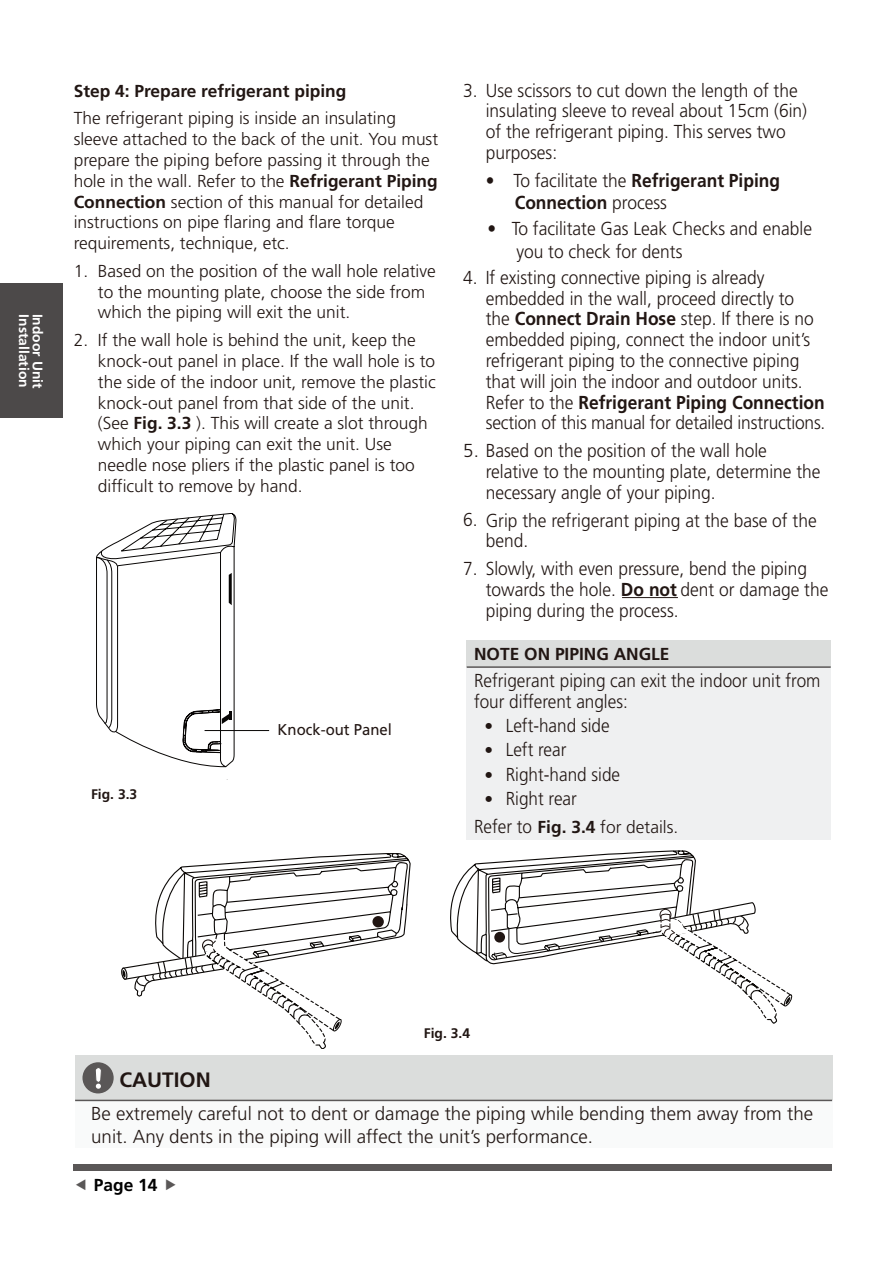
<style>
.page{position:relative;width:893px;height:1263px;background:#fff}
.page>*{position:absolute;margin:0;border:0;box-sizing:border-box;transform-origin:0 0}
.t1{font:700 20.85px "Frutiger LT Std";color:#211613}
.t2{font:300 18.75px/20.9px "Frutiger";color:#211613;scale:.93 1}
.t3{font:300 18.75px/20.9px "Frutiger";color:#211613}
.t4{font:300 18.75px/20.9px "Frutiger";color:#211613;scale:.91 1}
.t5{font:700 18.75px/22.5px "Frutiger LT Std";color:#211613;scale:.93 1}
.t6{font:300 17.4px/20.9px "Frutiger";color:#211613}
.t7{font:700 17.4px "Frutiger LT Std";color:#211613}
.t8{font:700 17.4px "Frutiger LT Std";color:#000}
.t9{font:15.6px "Frutiger LT Std";color:#221613;scale:.95 1}
.t10{font:700 13.8px "Frutiger LT Std";color:#fff}
.t11{font:700 13.8px "Frutiger LT Std";color:#211613}
.s1{font-family:"Frutiger LT Std";font-weight:700}
.s2{font-family:"Frutiger";font-weight:300}
.s3{font-size:17.4px}
.s4{font-size:18.75px}
</style>
<div class="page">
<div style="left:74px;top:1165px;width:758px;height:6px;background:#5a5757"></div>
<svg style="left:450px;top:850px;width:327px;height:174px"></svg>
<svg style="left:491px;top:902px;width:302px;height:118px"></svg>
<svg style="left:157px;top:853px;width:254px;height:50px"></svg>
<svg style="left:121px;top:903px;width:287px;height:146px"></svg>
<div style="left:75px;top:1055px;width:757px;height:45px;background:#dbdddc"></div>
<div style="left:75px;top:1100px;width:757px;height:48px;background:#f9fafa"></div>
<hr style="left:75px;top:1100px;width:757px;height:1px;background:#5a5757">
<div style="left:82px;top:1062px;width:32px;height:31px;background:#5a5757;border-radius:50%"></div>
<svg style="left:95px;top:1062px;width:7px;height:27px"></svg>
<hr style="left:622px;top:597px;width:56px;height:1px;background:#211613">
<div style="left:467px;top:640px;width:364px;height:27px;background:#dbdddc"></div>
<div style="left:467px;top:667px;width:364px;height:173px;background:#eff0f1"></div>
<hr style="left:467px;top:666px;width:364px;height:2px;background:#5a5757">
<div style="left:0;top:284px;width:62px;height:134px;background:#4c4949"></div>
<svg style="left:96px;top:513px;width:141px;height:254px"></svg>
<hr style="left:205px;top:730px;width:64px;height:1px;background:#080605">
<p class="t10" style="left:32px;top:314px;width:75px;rotate:90deg">Installation</p>
<p class="t10" style="left:46px;top:314px;width:76px;rotate:90deg">Indoor Unit</p>
<p class="t7" style="left:74px;top:80px;width:274px">Step 4: Prepare refrigerant piping</p>
<p class="t6" style="left:74px;top:108px;width:366px">The refrigerant piping is inside an insulating sleeve attached to the back of the unit. You must prepare the piping before passing it through the hole in the wall. Refer to the <span class="s1">Refrigerant Piping Connection</span> section of this manual for detailed instructions on pipe flaring and flare torque requirements, technique, etc.</p>
<p class="t6" style="left:98px;top:260px;width:339px;text-indent:-24px">1. Based on the position of the wall hole relative to the mounting plate, choose the side from which the piping will exit the unit.</p>
<p class="t6" style="left:98px;top:330px;width:339px;text-indent:-24px">2. If the wall hole is behind the unit, keep the knock-out panel in place. If the wall hole is to the side of the indoor unit, remove the plastic knock-out panel from that side of the unit. (See <span class="s1">Fig. 3.3</span> ). This will create a slot through which your piping can exit the unit. Use needle nose pliers if the plastic panel is too difficult to remove by hand.</p>
<p class="t11" style="left:91px;top:786px;width:48px">Fig. 3.3</p>
<p class="t9" style="left:278px;top:721px;width:122px">Knock-out Panel</p>
<p class="t2" style="left:486px;top:80px;width:347px;text-indent:-22px">3. Use scissors to cut down the length of the insulating sleeve to reveal about 15cm (6in) of the refrigerant piping. This serves two purposes:</p>
<p class="t5" style="left:515px;top:169px;width:287px;text-indent:-29px"><span class="s2">• To facilitate the</span> Refrigerant Piping<br>Connection <span class="s2">process</span></p>
<p class="t2" style="left:516px;top:217px;width:319px;line-height:22.5px;text-indent:-29px">• To facilitate Gas Leak Checks and enable you to check for dents</p>
<p class="t2" style="left:486px;top:267px;width:354px;text-indent:-22px">4. If existing connective piping is already embedded in the wall, proceed directly to the <span class="s1">Connect Drain Hose</span> step. If there is no embedded piping, connect the indoor unit’s refrigerant piping to the connective piping that will join the indoor and outdoor units.</p>
<p class="t5" style="left:486px;top:391px;width:366px"><span class="s2">Refer to the</span> Refrigerant Piping Connection</p>
<p class="t2" style="left:486px;top:412px;width:367px">section of this manual for detailed instructions.</p>
<p class="t3" style="left:486px;top:440px;width:336px;text-indent:-23px">5. Based on the position of the wall hole relative to the mounting plate, determine the necessary angle of your piping.</p>
<p class="t2" style="left:486px;top:509px;width:357px;text-indent:-22px">6. Grip the refrigerant piping at the base of the bend.</p>
<p class="t2" style="left:486px;top:558px;width:370px;text-indent:-22px">7. Slowly, with even pressure, bend the piping towards the hole. <span class="s1">Do not</span> dent or damage the piping during the process.</p>
<p class="t7" style="left:474px;top:644px;width:197px">NOTE ON PIPING ANGLE</p>
<p class="t4" style="left:474px;top:670px;width:382px">Refrigerant piping can exit the indoor unit from four different angles:</p>
<p class="t4" style="left:484px;top:715px;width:139px"><span class="s3">•</span> Left-hand side</p>
<p class="t4" style="left:484px;top:739px;width:92px"><span class="s3">•</span> Left rear</p>
<p class="t4" style="left:484px;top:764px;width:151px"><span class="s3">•</span> Right-hand side</p>
<p class="t4" style="left:484px;top:788px;width:103px"><span class="s3">•</span> Right rear</p>
<p class="t6" style="left:474px;top:816px;width:206px"><span class="s4">Refer to</span> <span class="s1">Fig. 3.4</span> for details.</p>
<p class="t11" style="left:424px;top:1025px;width:48px">Fig. 3.4</p>
<p class="t1" style="left:119px;top:1067px;width:93px">CAUTION</p>
<p class="t3" style="left:91px;top:1102px;width:723px;line-height:22.5px">Be extremely careful not to dent or damage the piping while bending them away from the unit. Any dents in the piping will affect the unit’s performance.</p>
<p class="t8" style="left:94px;top:1175px;width:65px">Page 14</p>
</div>
